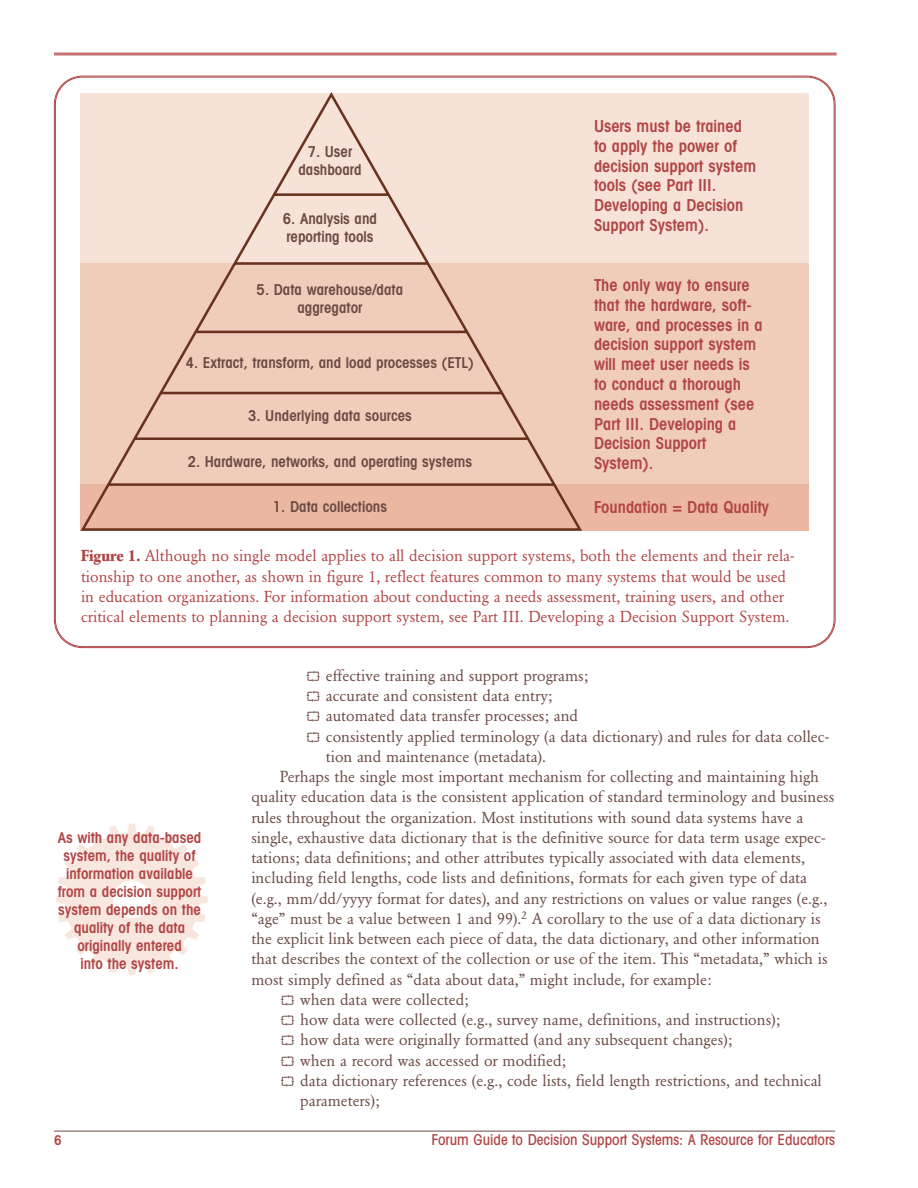
<style>
.page{position:relative;width:918px;height:1188px;background:#fff}
.page>*{position:absolute;margin:0;border:0;box-sizing:border-box;transform-origin:0 0}
.t1{font:600 condensed 16.5px/19.8px "Avant Garde";color:#b14546}
.t2{font:15.75px/20.2px "Garamond BE";color:#6b4a43}
.t3{font:15.75px/20.2px "Garamond BE";color:#b14546}
.t4{font:600 condensed 15px/18px "Avant Garde";color:#6b4a43;text-align:center}
.t5{font:600 condensed 15px/18px "Avant Garde";color:#b14546;text-align:center}
.t6{font:500 condensed 15px "Avant Garde";color:#b14546}
.t7{font:600 condensed 13.5px "Avant Garde";color:#b14546}
.s1{font-weight:700}
</style>
<div class="page">
<hr style="left:54px;top:1131px;width:781px;height:1px;background:#6b4a43">
<svg style="left:54px;top:52px;width:783px;height:4px;background:#d29596"></svg>
<svg style="left:55px;top:77px;width:779px;height:570px"></svg>
<div style="left:68px;top:82px;width:740px;height:457px;background:#fff"></div>
<div style="left:80px;top:484px;width:728px;height:47px;background:#ebb7a0"></div>
<div style="left:80px;top:93px;width:728px;height:170px;background:#f6e2d7"></div>
<div style="left:80px;top:263px;width:728px;height:221px;background:#f0ccba"></div>
<svg style="left:80px;top:92px;width:502px;height:439px"></svg>
<svg style="left:56px;top:824px;width:152px;height:151px"></svg>
<p class="t4" style="left:298px;top:144px;width:65px">7. User dashboard</p>
<p class="t4" style="left:283px;top:211px;width:96px;text-align:left">6. Analysis and reporting tools</p>
<p class="t4" style="left:257px;top:282px;width:148px">5. Data warehouse/data aggregator</p>
<p class="t4" style="left:186px;top:355px;width:290px">4. Extract, transform, and load processes (ETL)</p>
<p class="t4" style="left:248px;top:408px;width:165px">3. Underlying data sources</p>
<p class="t4" style="left:188px;top:454px;width:286px">2. Hardware, networks, and operating systems</p>
<p class="t4" style="left:273px;top:499px;width:116px">1. Data collections</p>
<p class="t1" style="left:594px;top:118px;width:164px">Users must be trained to apply the power of decision support system tools (see Part III.<br>Developing a Decision<br>Support System).</p>
<p class="t1" style="left:594px;top:277px;width:170px">The only way to ensure that the hardware, soft&shy;ware, and processes in a decision support system will meet user needs is to conduct a thorough needs assessment (see<br>Part III. Developing a<br>Decision Support<br>System).</p>
<p class="t1" style="left:594px;top:499px;width:177px">Foundation = Data Quality</p>
<p class="t3" style="left:81px;top:547px;width:715px"><span class="s1">Figure 1.</span> Although no single model applies to all decision support systems, both the elements and their rela&shy;tionship to one another, as shown in figure 1, reflect features common to many systems that would be used in education organizations. For information about conducting a needs assessment, training users, and other critical elements to planning a decision support system, see Part III. Developing a Decision Support System.</p>
<p class="t5" style="left:58px;top:830px;width:145px">As with any data-based system, the quality of information available from a decision support system depends on the quality of the data originally entered<br>into the system.</p>
<p class="t2" style="left:326px;top:666px;width:264px">effective training and support programs;</p>
<p class="t2" style="left:326px;top:687px;width:228px">accurate and consistent data entry;</p>
<p class="t2" style="left:326px;top:707px;width:254px">automated data transfer processes; and</p>
<p class="t2" style="left:326px;top:727px;width:505px">consistently applied terminology (a data dictionary) and rules for data collec&shy;tion and maintenance (metadata).</p>
<p class="t2" style="left:251px;top:768px;width:585px;text-indent:29px">Perhaps the single most important mechanism for collecting and maintaining high quality education data is the consistent application of standard terminology and business rules throughout the organization. Most institutions with sound data systems have a single, exhaustive data dictionary that is the definitive source for data term usage expec&shy;tations; data definitions; and other attributes typically associated with data elements, including field lengths, code lists and definitions, formats for each given type of data (e.g., mm/dd/yyyy format for dates), and any restrictions on values or value ranges (e.g., “age” must be a value between 1 and 99).<sup>2</sup> A corollary to the use of a data dictionary is the explicit link between each piece of data, the data dictionary, and other information that describes the context of the collection or use of the item. This “metadata,” which is most simply defined as “data about data,” might include, for example:</p>
<p class="t2" style="left:300px;top:990px;width:170px">when data were collected;</p>
<p class="t2" style="left:300px;top:1011px;width:482px">how data were collected (e.g., survey name, definitions, and instructions);</p>
<p class="t2" style="left:300px;top:1031px;width:434px">how data were originally formatted (and any subsequent changes);</p>
<p class="t2" style="left:300px;top:1051px;width:267px">when a record was accessed or modified;</p>
<p class="t2" style="left:300px;top:1072px;width:523px">data dictionary references (e.g., code lists, field length restrictions, and technical parameters);</p>
<p class="t7" style="left:54px;top:1136px;width:9px">6</p>
<p class="t6" style="left:431px;top:1134px;width:405px">Forum Guide to Decision Support Systems: A Resource for Educators</p>
</div>
